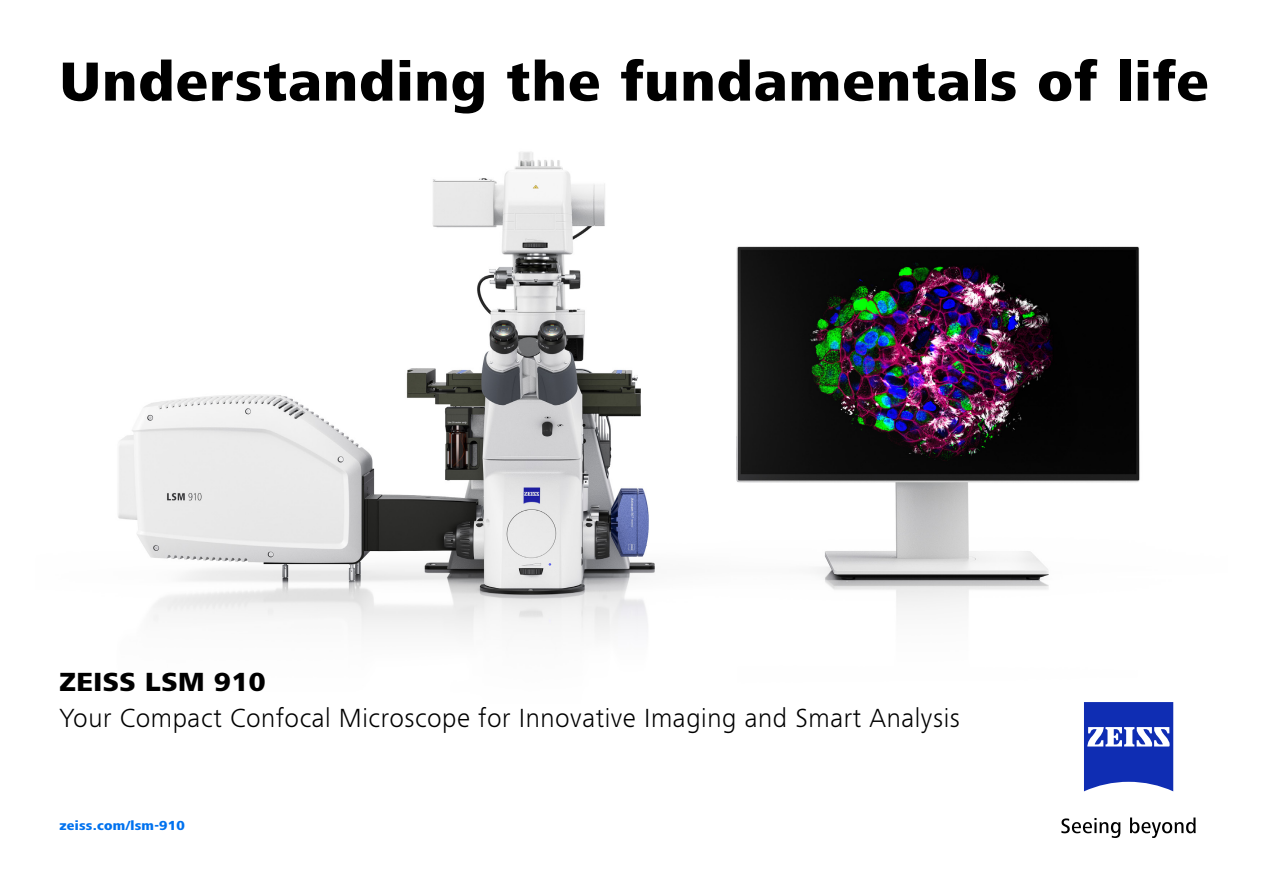
<style>
.page{position:relative;width:1263px;height:893px;background:#fff}
.page>*{position:absolute;margin:0;border:0;box-sizing:border-box;transform-origin:0 0}
.t1{font:800 57px "ZEISS Frutiger Next W1 G";letter-spacing:.02em;color:#000}
.t2{font:300 27px "ZEISS Frutiger Next W1 G";letter-spacing:.02em;color:#000}
.t3{font:800 27px "ZEISS Frutiger Next W1 G";letter-spacing:.02em;color:#000}
.t4{font:800 13.5px "ZEISS Frutiger Next W1 G";letter-spacing:.02em;color:#0072ef}
</style>
<div class="page">
<img style="left:118px;top:152px;width:1056px;height:600px">
<svg style="left:1084px;top:702px;width:89px;height:89px"></svg>
<svg style="left:1061px;top:818px;width:59px;height:20px"></svg>
<svg style="left:1130px;top:817px;width:65px;height:21px"></svg>
<h1 class="t1" style="left:60px;top:41px;width:1151px">Understanding the fundamentals of life</h1>
<p class="t3" style="left:60px;top:663px;width:207px">ZEISS LSM 910</p>
<p class="t2" style="left:60px;top:700px;width:902px">Your Compact Confocal Microscope for Innovative Imaging and Smart Analysis</p>
<p class="t4" style="left:60px;top:816px;width:127px">zeiss.com/lsm-910</p>
</div>
